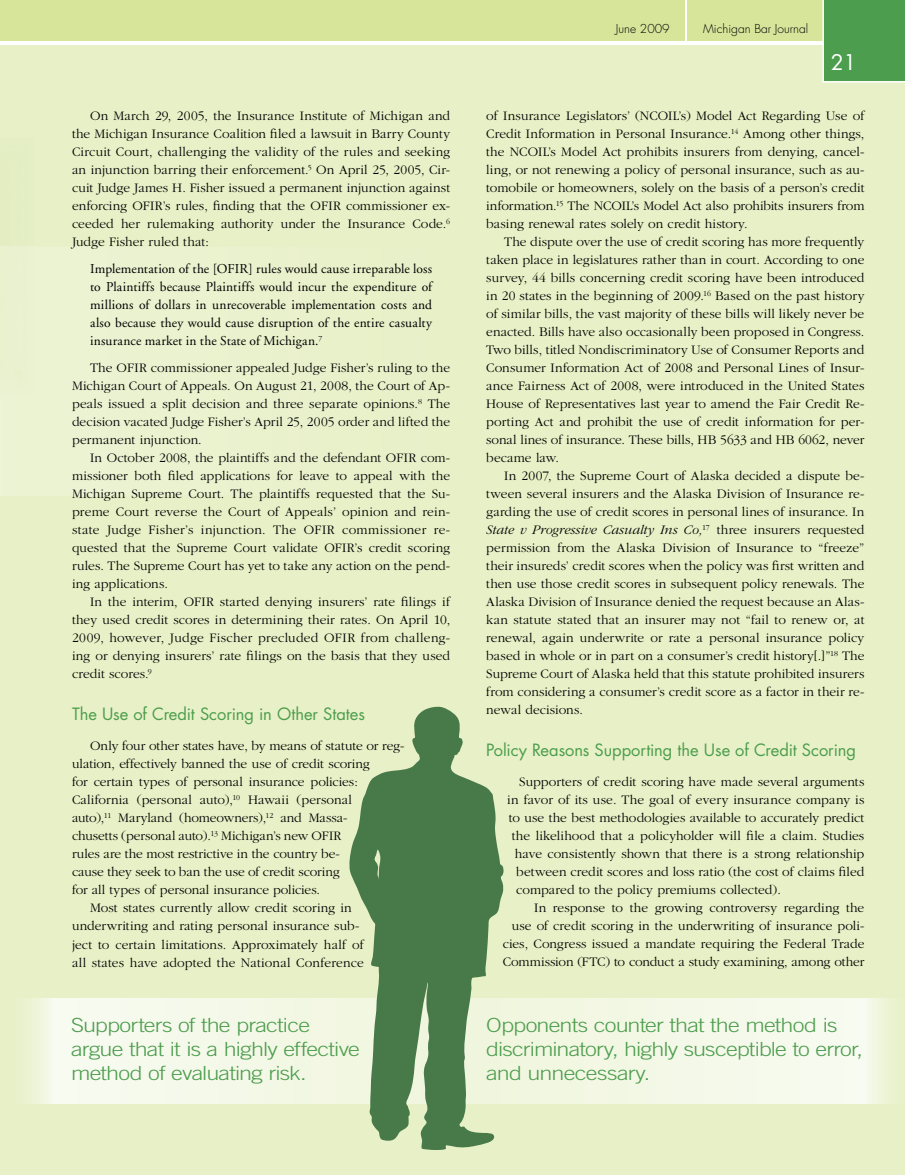
<style>
.page{position:relative;width:905px;height:1175px;background:#fff}
.page>*{position:absolute;margin:0;border:0;box-sizing:border-box;transform-origin:0 0}
.t1{font:21px "Futura";color:#fff}
.t2{font:300 19.5px/24px "Trade Gothic";letter-spacing:-.035em;color:#4c9d4d;scale:1.2 1}
.t3{font:16.5px "Futura";letter-spacing:-.005em;color:#4c9d4d}
.t4{font:300 13.5px/18px "Garamond";letter-spacing:.005em;color:#000;text-align:justify}
.t5{font:13.5px/18px "Adobe Garamond";letter-spacing:.015em;color:#000;text-align:justify}
.t6{font:300 12px "Futura";color:#000}
.s1{font-style:italic}
</style>
<div class="page">
<div style="left:0;top:45px;width:904px;height:1129px;background:#e7f0c6"></div>
<div style="left:0;top:246px;width:123px;height:249px;background:#ecf3d2"></div>
<img style="left:27px;top:998px;width:865px;height:105px">
<div style="left:0;top:0;width:904px;height:42px;background:#d6e59a"></div>
<hr style="left:0;top:41px;width:904px;height:2px;background:#fff">
<div style="left:822px;top:0;width:82px;height:82px;background:#4c9d4d"></div>
<hr style="left:685px;top:0;width:1px;height:42px;background:#fff">
<div style="left:0;top:246px;width:34px;height:148px;background:#eaf1d0"></div>
<svg style="left:348px;top:706px;width:155px;height:444px;fill:#477949"></svg>
<p class="t4" style="left:72px;top:107px;width:380px;text-indent:18px">On March 29, 2005, the Insurance Institute of Michigan and the Michigan Insurance Coalition filed a lawsuit in Barry County Circuit Court, challenging the validity of the rules and seeking an injunction barring their enforcement.<sup>5</sup> On April 25, 2005, Cir&shy;cuit Judge James H. Fisher issued a permanent injunction against enforcing OFIR’s rules, finding that the OFIR commissioner ex&shy;ceeded her rulemaking authority under the Insurance Code.<sup>6<br></sup>Judge Fisher ruled that:</p>
<p class="t5" style="left:90px;top:260px;width:343px">Implementation of the [OFIR] rules would cause irreparable loss to Plaintiffs because Plaintiffs would incur the expenditure of millions of dollars in unrecoverable implementation costs and also because they would cause disruption of the entire casualty insurance market in the State of Michigan.<sup>7</sup></p>
<p class="t4" style="left:72px;top:359px;width:379px;text-indent:18px">The OFIR commissioner appealed Judge Fisher’s ruling to the Michigan Court of Appeals. On August 21, 2008, the Court of Ap&shy;peals issued a split decision and three separate opinions.<sup>8</sup> The decision vacated Judge Fisher’s April 25, 2005 order and lifted the permanent injunction.</p>
<p class="t4" style="left:72px;top:449px;width:380px;text-indent:18px">In October 2008, the plaintiffs and the defendant OFIR com&shy;missioner both filed applications for leave to appeal with the Michigan Supreme Court. The plaintiffs requested that the Su&shy;preme Court reverse the Court of Appeals’ opinion and rein&shy;state Judge Fisher’s injunction. The OFIR commissioner re&shy;quested that the Supreme Court validate OFIR’s credit scoring rules. The Supreme Court has yet to take any action on the pend&shy;ing applications.</p>
<p class="t4" style="left:72px;top:593px;width:380px;text-indent:18px">In the interim, OFIR started denying insurers’ rate filings if they used credit scores in determining their rates. On April 10, 2009, however, Judge Fischer precluded OFIR from challeng&shy;ing or denying insurers’ rate filings on the basis that they used credit scores.<sup>9</sup></p>
<p class="t3" style="left:72px;top:703px;width:294px">The Use of Credit Scoring in Other States</p>
<p class="t4" style="left:90px;top:737px;width:316px">Only four other states have, by means of statute or reg-</p>
<p class="t4" style="left:72px;top:755px;width:299px">ulation, effectively banned the use of credit scoring</p>
<p class="t4" style="left:72px;top:773px;width:287px">for certain types of personal insurance policies:</p>
<p class="t4" style="left:72px;top:791px;width:281px">California (personal auto),<sup>10</sup> Hawaii (personal</p>
<p class="t4" style="left:72px;top:809px;width:277px">auto),<sup>11</sup> Maryland (homeowners),<sup>12</sup> and Massa-</p>
<p class="t4" style="left:72px;top:827px;width:271px">chusetts (personal auto).<sup>13</sup> Michigan’s new OFIR</p>
<p class="t4" style="left:72px;top:845px;width:269px">rules are the most restrictive in the country be-</p>
<p class="t4" style="left:72px;top:863px;width:269px">cause they seek to ban the use of credit scoring</p>
<p class="t4" style="left:72px;top:881px;width:249px">for all types of personal insurance policies.</p>
<p class="t4" style="left:90px;top:899px;width:263px">Most states currently allow credit scoring in</p>
<p class="t4" style="left:72px;top:917px;width:289px">underwriting and rating personal insurance sub-</p>
<p class="t4" style="left:72px;top:935px;width:293px">ject to certain limitations. Approximately half of</p>
<p class="t4" style="left:72px;top:953px;width:293px">all states have adopted the National Conference</p>
<p class="t6" style="left:616px;top:21px;width:55px">June 2009</p>
<p class="t6" style="left:703px;top:21px;width:106px">Michigan Bar Journal</p>
<h1 class="t1" style="left:830px;top:48px;width:27px">21</h1>
<p class="t4" style="left:486px;top:107px;width:380px">of Insurance Legislators’ (NCOIL’s) Model Act Regarding Use of Credit Information in Personal Insurance.<sup>14</sup> Among other things, the NCOIL’s Model Act prohibits insurers from denying, cancel&shy;ling, or not renewing a policy of personal insurance, such as au&shy;tomobile or homeowners, solely on the basis of a person’s credit information.<sup>15</sup> The NCOIL’s Model Act also prohibits insurers from basing renewal rates solely on credit history.</p>
<p class="t4" style="left:486px;top:233px;width:380px;text-indent:18px">The dispute over the use of credit scoring has more frequently taken place in legislatures rather than in court. According to one survey, 44 bills concerning credit scoring have been introduced in 20 states in the beginning of 2009.<sup>16</sup> Based on the past history of similar bills, the vast majority of these bills will likely never be enacted. Bills have also occasionally been proposed in Congress.<br>Two bills, titled Nondiscriminatory Use of Consumer Reports and Consumer Information Act of 2008 and Personal Lines of Insur&shy;ance Fairness Act of 2008, were introduced in the United States House of Representatives last year to amend the Fair Credit Re&shy;porting Act and prohibit the use of credit information for per&shy;sonal lines of insurance. These bills, HB 5633 and HB 6062, never became law.</p>
<p class="t4" style="left:486px;top:467px;width:380px;text-indent:18px">In 2007, the Supreme Court of Alaska decided a dispute be&shy;tween several insurers and the Alaska Division of Insurance re&shy;garding the use of credit scores in personal lines of insurance. In <span class="s1">State v Progressive Casualty Ins Co,</span><sup>17</sup> three insurers requested permission from the Alaska Division of Insurance to “freeze” their insureds’ credit scores when the policy was first written and then use those credit scores in subsequent policy renewals. The Alaska Division of Insurance denied the request because an Alas&shy;kan statute stated that an insurer may not “fail to renew or, at renewal, again underwrite or rate a personal insurance policy based in whole or in part on a consumer’s credit history[.]”<sup>18</sup> The Supreme Court of Alaska held that this statute prohibited insurers from considering a consumer’s credit score as a factor in their re&shy;newal decisions.</p>
<p class="t3" style="left:486px;top:739px;width:371px">Policy Reasons Supporting the Use of Credit Scoring</p>
<p class="t4" style="left:519px;top:773px;width:346px">Supporters of credit scoring have made several arguments</p>
<p class="t4" style="left:507px;top:791px;width:358px">in favor of its use. The goal of every insurance company is</p>
<p class="t4" style="left:508px;top:809px;width:357px">to use the best methodologies available to accurately predict</p>
<p class="t4" style="left:511px;top:827px;width:354px">the likelihood that a policyholder will file a claim. Studies</p>
<p class="t4" style="left:514px;top:845px;width:351px">have consistently shown that there is a strong relationship</p>
<p class="t4" style="left:516px;top:863px;width:349px">between credit scores and loss ratio (the cost of claims filed</p>
<p class="t4" style="left:516px;top:881px;width:266px">compared to the policy premiums collected).</p>
<p class="t4" style="left:534px;top:899px;width:331px">In response to the growing controversy regarding the</p>
<p class="t4" style="left:511px;top:917px;width:354px">use of credit scoring in the underwriting of insurance poli-</p>
<p class="t4" style="left:502px;top:935px;width:363px">cies, Congress issued a mandate requiring the Federal Trade</p>
<p class="t4" style="left:502px;top:953px;width:363px">Commission (FTC) to conduct a study examining, among other</p>
<h2 class="t2" style="left:71px;top:1012px;width:242px">Supporters of the practice argue that it is a highly effective method of evaluating risk.</h2>
<h2 class="t2" style="left:486px;top:1012px;width:315px">Opponents counter that the method is discriminatory, highly susceptible to error, and unnecessary.</h2>
</div>
